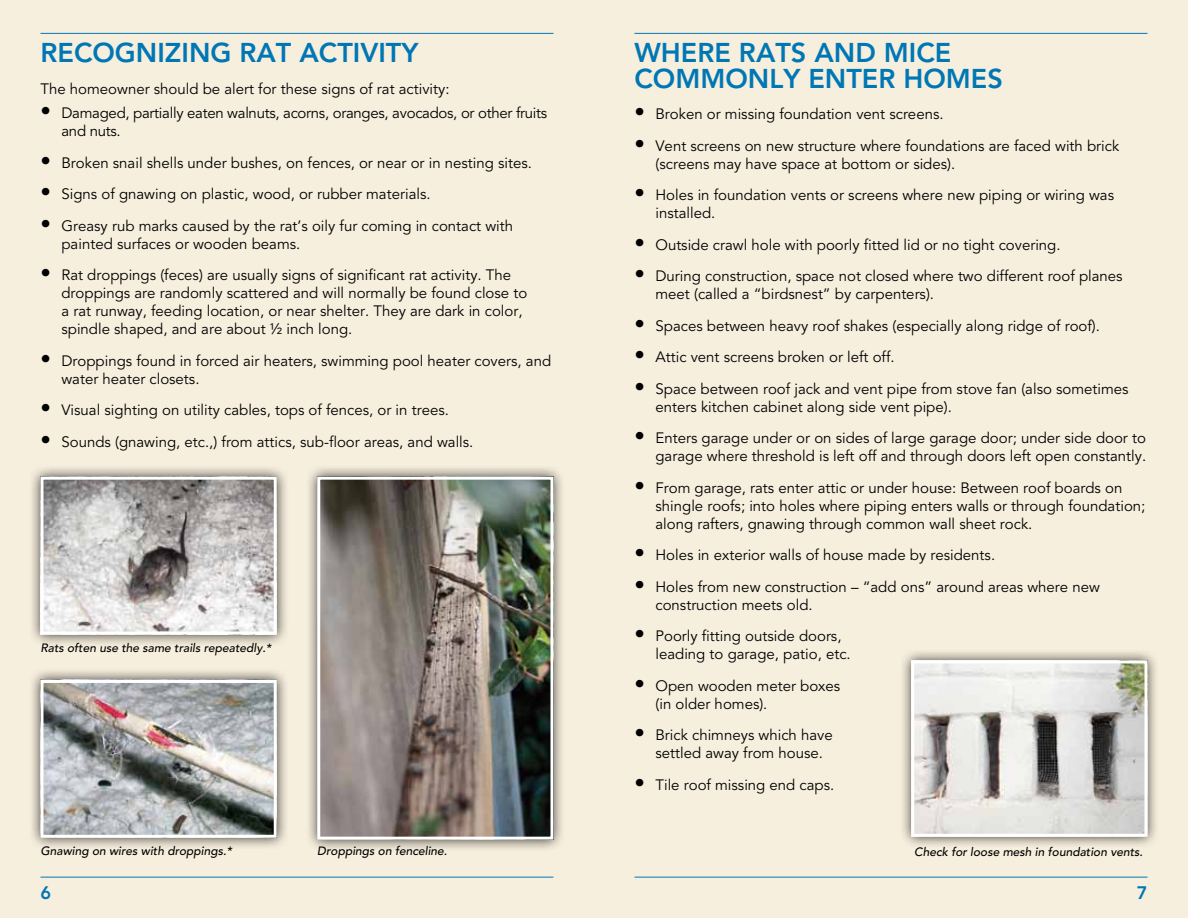
<style>
.page{position:relative;width:1188px;height:918px;background:#fff}
.page>*{position:absolute;margin:0;border:0;box-sizing:border-box;transform-origin:0 0}
.t1{font:800 27px/25.5px "Avenir";color:#0077b5}
.t2{font:800 18px "Avenir";color:#0077b5}
.t3{font:15px/18px "Avenir";color:#000}
.t4{font:15px/18px "Avenir";letter-spacing:-.02em;color:#000}
.t5{font:italic 500 12px "Avenir";color:#000}
.s1{font-weight:800;font-size:21px}
</style>
<div class="page">
<div style="left:0;top:0;width:594px;height:918px;background:#f7efde"></div>
<hr style="left:40px;top:877px;width:514px;height:1px;background:#0077b5">
<hr style="left:40px;top:33px;width:514px;height:1px;background:#0077b5">
<div style="left:594px;top:0;width:594px;height:918px;background:#f7efde"></div>
<hr style="left:634px;top:877px;width:514px;height:1px;background:#0077b5">
<hr style="left:634px;top:33px;width:514px;height:1px;background:#0077b5">
<div style="left:28px;top:464px;width:260px;height:182px;background:#000;opacity:.75"></div>
<img style="left:44px;top:481px;width:229px;height:150px">
<div style="left:40px;top:477px;width:237px;height:158px;border:3px solid #fff"></div>
<div style="left:304px;top:464px;width:261px;height:387px;background:#000;opacity:.75"></div>
<img style="left:321px;top:481px;width:229px;height:355px">
<div style="left:317px;top:477px;width:237px;height:363px;border:3px solid #fff"></div>
<div style="left:28px;top:667px;width:260px;height:183px;background:#000;opacity:.75"></div>
<img style="left:44px;top:684px;width:229px;height:150px">
<div style="left:40px;top:680px;width:237px;height:158px;border:3px solid #fff"></div>
<div style="left:898px;top:648px;width:261px;height:200px;background:#000;opacity:.75"></div>
<img style="left:915px;top:664px;width:229px;height:169px">
<div style="left:911px;top:660px;width:237px;height:177px;border:3px solid #fff"></div>
<h1 class="t1" style="left:40px;top:40px;width:379px">RECOGNIZING RAT ACTIVITY</h1>
<p class="t3" style="left:40px;top:80px;width:411px">The homeowner should be alert for these signs of rat activity:</p>
<p class="t4" style="left:62px;top:105px;width:487px;text-indent:-21px"><span class="s1">•</span> Damaged, partially eaten walnuts, acorns, oranges, avocados, or other fruits and nuts.</p>
<p class="t3" style="left:40px;top:154px;width:493px"><span class="s1">•</span> Broken snail shells under bushes, on fences, or near or in nesting sites.</p>
<p class="t3" style="left:40px;top:186px;width:392px"><span class="s1">•</span> Signs of gnawing on plastic, wood, or rubber materials.</p>
<p class="t3" style="left:62px;top:217px;width:453px;text-indent:-21px"><span class="s1">•</span> Greasy rub marks caused by the rat’s oily fur coming in contact with painted surfaces or wooden beams.</p>
<p class="t3" style="left:62px;top:267px;width:467px;text-indent:-21px"><span class="s1">•</span> Rat droppings (feces) are usually signs of significant rat activity. The droppings are randomly scattered and will normally be found close to a rat runway, feeding location, or near shelter. They are dark in color, spindle shaped, and are about ½ inch long.</p>
<p class="t3" style="left:62px;top:352px;width:491px;text-indent:-21px"><span class="s1">•</span> Droppings found in forced air heaters, swimming pool heater covers, and water heater closets.</p>
<p class="t3" style="left:40px;top:402px;width:410px"><span class="s1">•</span> Visual sighting on utility cables, tops of fences, or in trees.</p>
<p class="t3" style="left:40px;top:433px;width:434px"><span class="s1">•</span> Sounds (gnawing, etc.,) from attics, sub-floor areas, and walls.</p>
<p class="t5" style="left:40px;top:641px;width:232px">Rats often use the same trails repeatedly.*</p>
<h1 class="t1" style="left:634px;top:40px;width:366px">WHERE RATS AND MICE<br>COMMONLY ENTER HOM ES</h1>
<p class="t3" style="left:634px;top:105px;width:311px"><span class="s1">•</span> Broken or missing foundation vent screens.</p>
<p class="t3" style="left:656px;top:137px;width:465px;text-indent:-21px"><span class="s1">•</span> Vent screens on new structure where foundations are faced with brick (screens may have space at bottom or sides).</p>
<p class="t3" style="left:656px;top:186px;width:460px;text-indent:-21px"><span class="s1">•</span> Holes in foundation vents or screens where new piping or wiring was installed.</p>
<p class="t3" style="left:634px;top:236px;width:428px"><span class="s1">•</span> Outside crawl hole with poorly fitted lid or no tight covering.</p>
<p class="t3" style="left:656px;top:267px;width:469px;text-indent:-21px"><span class="s1">•</span> During construction, space not closed where two different roof planes meet (called a “birdsnest” by carpenters).</p>
<p class="t3" style="left:634px;top:317px;width:467px"><span class="s1">•</span> Spaces between heavy roof shakes (especially along ridge of roof).</p>
<p class="t3" style="left:634px;top:348px;width:262px"><span class="s1">•</span> Attic vent screens broken or left off.</p>
<p class="t3" style="left:656px;top:380px;width:475px;text-indent:-21px"><span class="s1">•</span> Space between roof jack and vent pipe from stove fan (also sometimes enters kitchen cabinet along side vent pipe).</p>
<p class="t3" style="left:634px;top:429px;width:513px;text-align:right"><span class="s1">•</span> Enters garage under or on sides of large garage door; under side door to garage where threshold is left off and through doors left open constantly.</p>
<p class="t3" style="left:656px;top:479px;width:491px;text-indent:-21px"><span class="s1">•</span> From garage, rats enter attic or under house: Between roof boards on shingle roofs; into holes where piping enters walls or through foundation; along rafters, gnawing through common wall sheet rock.</p>
<p class="t3" style="left:634px;top:546px;width:362px"><span class="s1">•</span> Holes in exterior walls of house made by residents.</p>
<p class="t3" style="left:656px;top:578px;width:446px;text-indent:-21px"><span class="s1">•</span> Holes from new construction – “add ons” around areas where new construction meets old.</p>
<p class="t3" style="left:656px;top:627px;width:197px;text-indent:-21px"><span class="s1">•</span> Poorly fitting outside doors, leading to garage, patio, etc.</p>
<p class="t3" style="left:656px;top:677px;width:186px;text-indent:-21px"><span class="s1">•</span> Open wooden meter boxes (in older homes).</p>
<p class="t3" style="left:656px;top:726px;width:179px;text-indent:-21px"><span class="s1">•</span> Brick chimneys which have settled away from house.</p>
<p class="t3" style="left:634px;top:776px;width:201px"><span class="s1">•</span> Tile roof missing end caps.</p>
<p class="t5" style="left:40px;top:844px;width:193px">Gnawing on wires with droppings.*</p>
<p class="t5" style="left:317px;top:844px;width:132px">Droppings on fenceline.</p>
<p class="t5" style="left:914px;top:844px;width:230px">Check for loose mesh in foundation vents.</p>
<p class="t2" style="left:40px;top:882px;width:12px">6</p>
<p class="t2" style="left:1137px;top:882px;width:12px">7</p>
</div>
